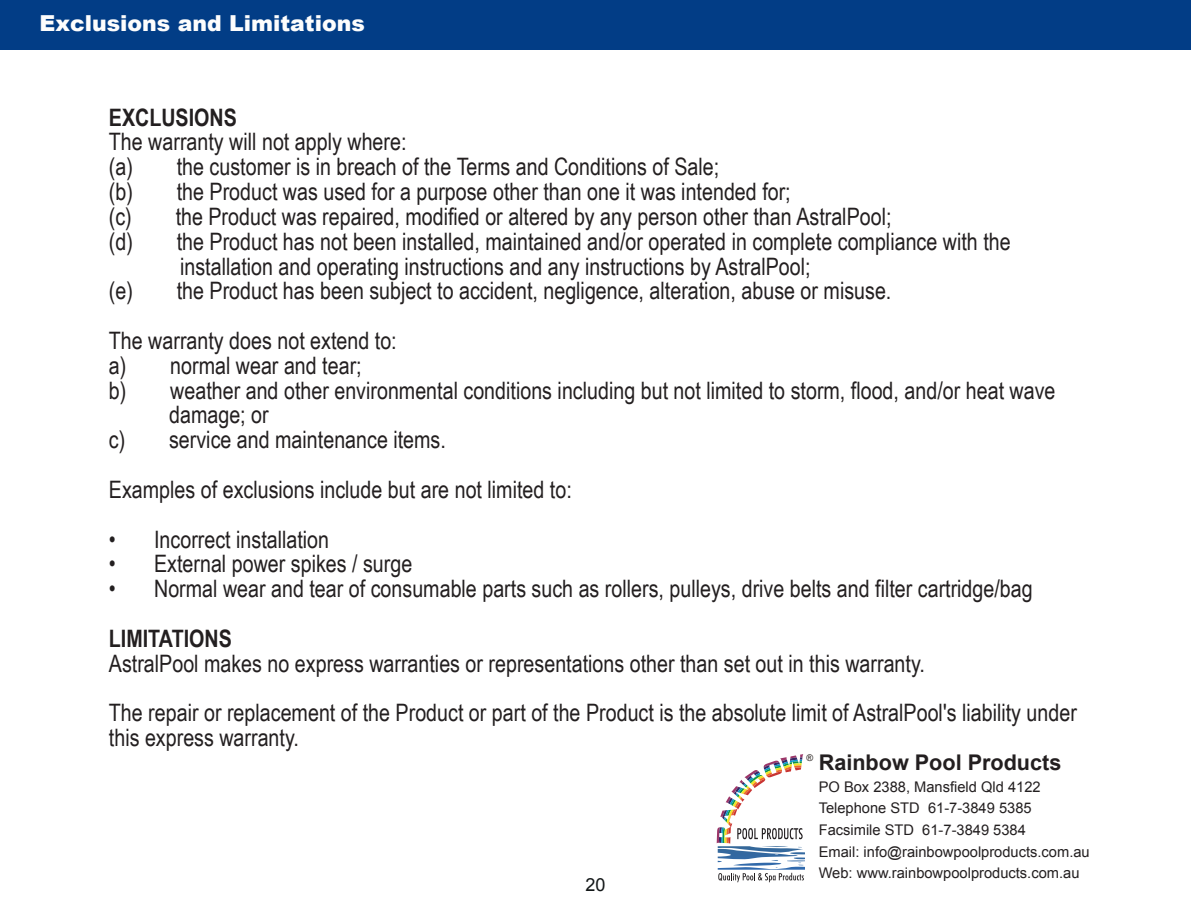
<style>
.page{position:relative;width:1191px;height:908px;background:#fff}
.page>*{position:absolute;margin:0;border:0;box-sizing:border-box;transform-origin:0 0}
.t1{font:24px/49.6px "Arial Narrow";color:#231f20}
.t2{font:700 24px "Arial Narrow";color:#231f20}
.t3{font:900 22px "Arial";color:#fdfdfd}
.t4{font:700 21.6px "Arial";color:#231f20}
.t5{font:18px "Arial";color:#131718}
.t6{font:14.6px/21.6px "Arial";color:#231f20}
.t7{font:9.2px "Arial";color:#2b2523}
</style>
<div class="page">
<div style="left:0;top:0;width:1191px;height:50px;background:#023d86"></div>
<svg style="left:716px;top:754px;width:89px;height:127px"></svg>
<p class="t3" style="left:40px;top:7px;width:327px">Exclusions and Limitations</p>
<p class="t2" style="left:109px;top:99px;width:129px">EXCLUSIONS</p>
<p class="t1" style="left:109px;top:116px;width:299px">The warranty will not apply where:</p>
<p class="t1" style="left:109px;top:141px;width:612px">(a) the customer is in breach of the Terms and Conditions of Sale;</p>
<p class="t1" style="left:109px;top:166px;width:683px">(b) the Product was used for a purpose other than one it was intended for;</p>
<p class="t1" style="left:109px;top:191px;width:784px">(c) the Product was repaired, modified or altered by any person other than AstralPool;</p>
<p class="t1" style="left:109px;top:215px;width:903px">(d) the Product has not been installed, maintained and/or operated in complete compliance with the</p>
<p class="t1" style="left:180px;top:240px;width:632px">installation and operating instructions and any instructions by AstralPool;</p>
<p class="t1" style="left:109px;top:265px;width:784px">(e) the Product has been subject to accident, negligence, alteration, abuse or misuse.</p>
<p class="t1" style="left:109px;top:314px;width:289px">The warranty does not extend to:</p>
<p class="t1" style="left:109px;top:339px;width:254px">a) normal wear and tear;</p>
<p class="t1" style="left:109px;top:364px;width:948px">b) weather and other environmental conditions including but not limited to storm, flood, and/or heat wave</p>
<p class="t1" style="left:169px;top:389px;width:101px">damage; or</p>
<p class="t1" style="left:109px;top:414px;width:338px">c) service and maintenance items.</p>
<p class="t1" style="left:109px;top:463px;width:464px">Examples of exclusions include but are not limited to:</p>
<p class="t1" style="left:109px;top:513px;width:222px">• Incorrect installation</p>
<p class="t1" style="left:109px;top:538px;width:305px">• External power spikes / surge</p>
<p class="t1" style="left:109px;top:562px;width:925px">• Normal wear and tear of consumable parts such as rollers, pulleys, drive belts and filter cartridge/bag</p>
<p class="t2" style="left:109px;top:620px;width:124px">LIMITATIONS</p>
<p class="t1" style="left:109px;top:637px;width:969px">AstralPool makes no express warranties or representations other than set out in this warranty.<br>The repair or replacement of the Product or part of the Product is the absolute limit of AstralPool's liability under</p>
<p class="t1" style="left:109px;top:711px;width:192px">this express warranty.</p>
<p class="t5" style="left:585px;top:872px;width:22px">20</p>
<p class="t7" style="left:806px;top:750px;width:8px">®</p>
<p class="t4" style="left:818px;top:747px;width:244px">Rainbow Pool Products</p>
<p class="t6" style="left:818px;top:775px;width:272px">PO Box 2388, Mansfield Qld 4122<br>Telephone STD 61-7-3849 5385<br>Facsimile STD 61-7-3849 5384<br>Email: info@rainbowpoolproducts.com.au Web: www.rainbowpoolproducts.com.au</p>
</div>
